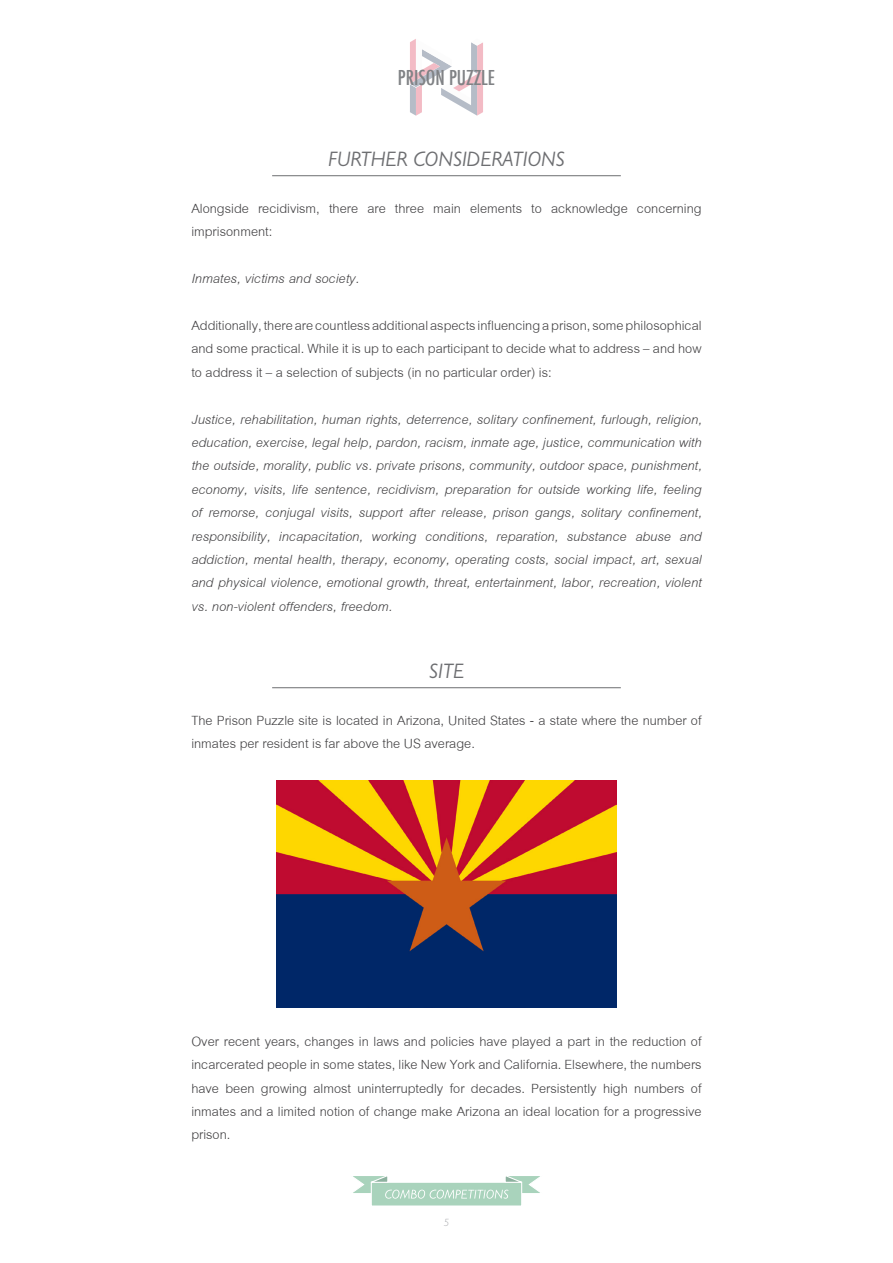
<style>
.page{position:relative;width:893px;height:1263px;background:#fff}
.page>*{position:absolute;margin:0;border:0;box-sizing:border-box;transform-origin:0 0}
.t1{font:italic 21px "Gill Sans MT Pro";color:#6d6e71}
.t2{font:500 condensed 19.95px "Futura";color:#808285}
.t3{font:19.5px/23.4px "Cordia New";color:#414042}
.t4{font:italic 19.5px/23.4px "Cordia New";color:#414042;text-align:justify}
.t5{font:italic 300 10.5px "Gill Sans MT Pro";color:#a7a9ac}
</style>
<div class="page">
<img style="left:276px;top:780px;width:341px;height:227px">
<div style="left:371px;top:1182px;width:151px;height:24px;background:#a9d3bc"></div>
<div style="left:371px;top:1182px;width:151px;height:24px;border:1px solid #fff"></div>
<svg style="left:353px;top:1176px;width:187px;height:23px"></svg>
<svg style="left:410px;top:39px;width:73px;height:77px"></svg>
<hr style="left:272px;top:175px;width:349px;height:1px;background:#6d6e71">
<hr style="left:272px;top:687px;width:349px;height:1px;background:#6d6e71">
<p class="t2" style="left:398px;top:65px;width:99px">PRISON PUZZLE</p>
<p class="t1" style="left:328px;top:147px;width:238px">FURTHER CONSIDERATIONS</p>
<p class="t3" style="left:191px;top:197px;width:512px">Alongside recidivism, there are three main elements to acknowledge concerning imprisonment:</p>
<p class="t4" style="left:191px;top:267px;width:169px">Inmates, victims and society.</p>
<p class="t3" style="left:191px;top:314px;width:512px;text-align:justify">Additionally, there are countless additional aspects influencing a prison, some philosophical and some practical. While it is up to each participant to decide what to address – and how to address it – a selection of subjects (in no particular order) is:</p>
<p class="t4" style="left:191px;top:408px;width:512px">Justice, rehabilitation, human rights, deterrence, solitary confinement, furlough, religion, education, exercise, legal help, pardon, racism, inmate age, justice, communication with the outside, morality, public vs. private prisons, community, outdoor space, punishment, economy, visits, life sentence, recidivism, preparation for outside working life, feeling of remorse, conjugal visits, support after release, prison gangs, solitary confinement, responsibility, incapacitation, working conditions, reparation, substance abuse and addiction, mental health, therapy, economy, operating costs, social impact, art, sexual and physical violence, emotional growth, threat, entertainment, labor, recreation, violent vs. non-violent offenders, freedom.</p>
<p class="t1" style="left:429px;top:659px;width:37px">SITE</p>
<p class="t3" style="left:191px;top:709px;width:512px">The Prison Puzzle site is located in Arizona, United States - a state where the number of inmates per resident is far above the US average.</p>
<p class="t3" style="left:191px;top:1030px;width:512px;text-align:justify">Over recent years, changes in laws and policies have played a part in the reduction of incarcerated people in some states, like New York and California. Elsewhere, the numbers have been growing almost uninterruptedly for decades. Persistently high numbers of inmates and a limited notion of change make Arizona an ideal location for a progressive prison.</p>
<p class="t5" style="left:444px;top:1216px;width:7px">5</p>
</div>
